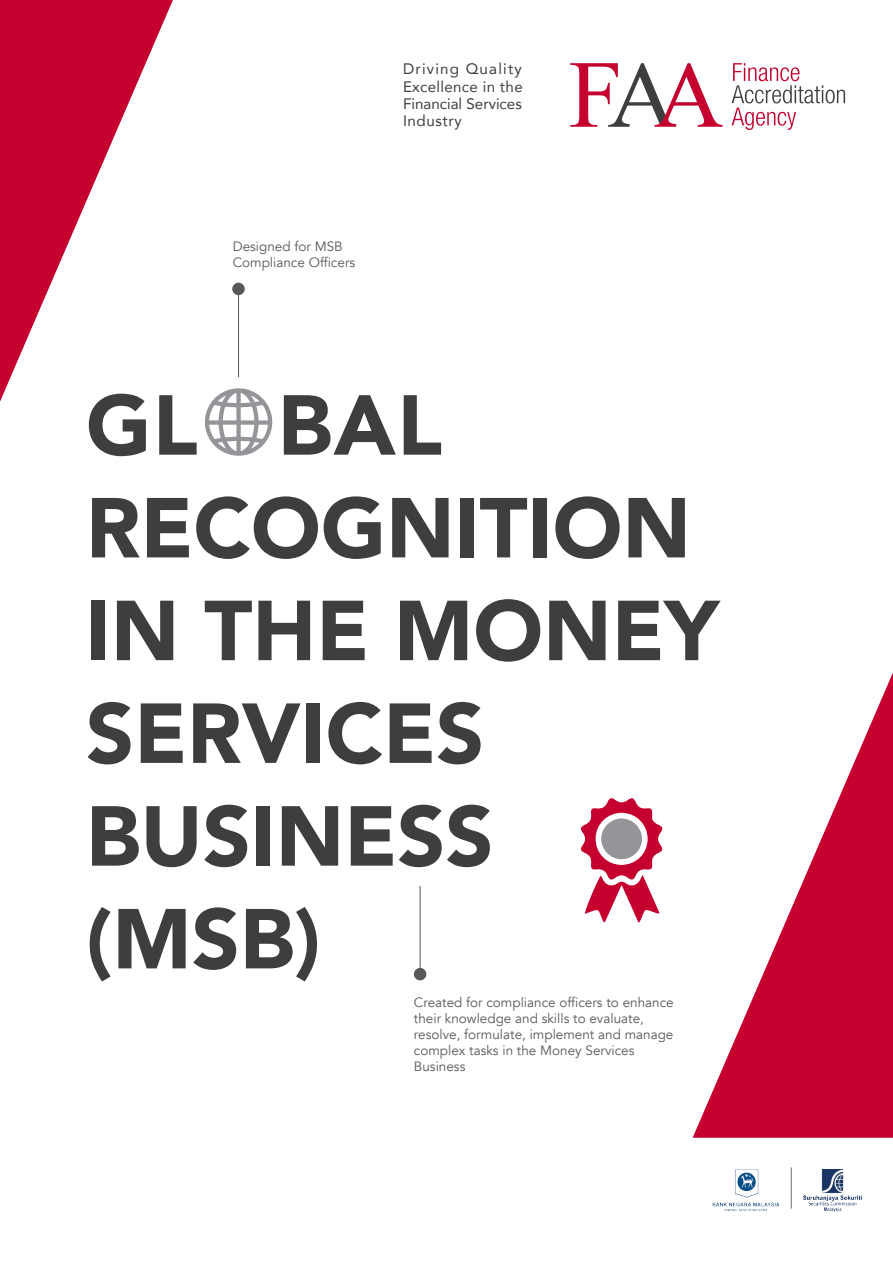
<style>
.page{position:relative;width:893px;height:1263px;background:#fff}
.page>*{position:absolute;margin:0;border:0;box-sizing:border-box;transform-origin:0 0}
.t1{font:900 84px/102.8px "Avenir";color:#3e3e3f}
.t2{font:15.15px/17.4px "Avenir";letter-spacing:.02em;color:#3e3e3f;text-align:justify}
.t3{font:13.5px/16.2px "Avenir";color:#57585a}
</style>
<div class="page">
<svg style="left:570px;top:63px;width:153px;height:64px"></svg>
<svg style="left:732px;top:63px;width:113px;height:67px"></svg>
<svg style="left:0;top:0;width:173px;height:402px"></svg>
<svg style="left:693px;top:672px;width:200px;height:466px"></svg>
<img style="left:712px;top:1169px;width:68px;height:42px">
<img style="left:804px;top:1170px;width:57px;height:42px">
<hr style="left:791px;top:1167px;width:1px;height:42px;background:#6c6d70">
<svg style="left:205px;top:388px;width:67px;height:68px"></svg>
<hr style="left:238px;top:291px;width:1px;height:86px;background:#57585a">
<div style="left:232px;top:283px;width:13px;height:12px;background:#57585a;border-radius:50%"></div>
<hr style="left:420px;top:886px;width:1px;height:86px;background:#57585a">
<div style="left:414px;top:968px;width:12px;height:12px;background:#57585a;border-radius:50%"></div>
<svg style="left:580px;top:798px;width:83px;height:124px"></svg>
<div style="left:601px;top:818px;width:41px;height:41px;background:#939598;border-radius:50%"></div>
<p class="t3" style="left:233px;top:238px;width:124px">Designed for MSB<br>Compliance Officers</p>
<p class="t2" style="left:403px;top:60px;width:121px">Driving Quality Excellence in the Financial Services Industry</p>
<p class="t1" style="left:86px;top:372px;width:634px">GL BAL<br>RECOGNITION<br>IN THE MONEY<br>SERVICES<br>BUSINESS (MSB)</p>
<p class="t3" style="left:414px;top:994px;width:261px">Created for compliance officers to enhance their knowledge and skills to evaluate, resolve, formulate, implement and manage complex tasks in the Money Services Business</p>
</div>
